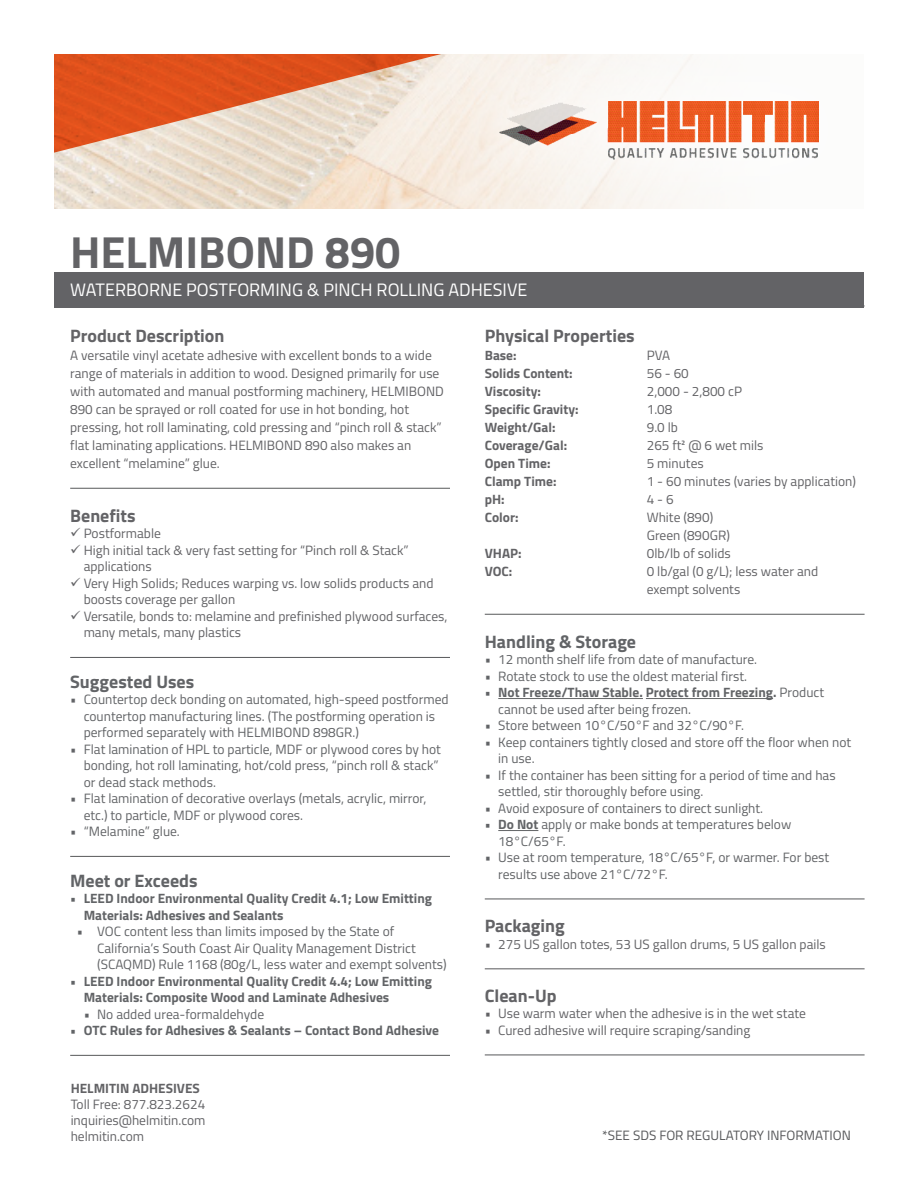
<style>
.page{position:relative;width:918px;height:1188px;background:#fff}
.page>*{position:absolute;margin:0;border:0;box-sizing:border-box;transform-origin:0 0}
.t1{font:700 45px "Cairo";color:#636366}
.t2{font:700 18px "Cairo";color:#636366}
.t3{font:700 18px "Cairo";color:#626467}
.t4{font:18px "Cairo";color:#fff}
.t5{font:13.5px/16.5px "Cairo";color:#626467}
.t6{font:13.5px/18px "Cairo";color:#636366}
.t7{font:700 13.5px/16.5px "Cairo";color:#626467}
.t8{font:700 13.5px "Cairo";color:#636366}
.t9{font:13.5px "Cairo";color:#57585a}
.s1{font-weight:400}
.s2{font-weight:700}
</style>
<div class="page">
<img style="left:54px;top:153px;width:379px;height:55px">
<svg style="left:54px;top:54px;width:379px;height:99px"></svg>
<div style="left:433px;top:28px;width:457px;height:202px;background:#fff;opacity:.75"></div>
<img style="left:500px;top:102px;width:318px;height:57px">
<hr style="left:70px;top:488px;width:380px;height:1px;background:#57585a">
<hr style="left:70px;top:657px;width:380px;height:1px;background:#57585a">
<hr style="left:70px;top:856px;width:380px;height:1px;background:#57585a">
<hr style="left:70px;top:1055px;width:380px;height:1px;background:#57585a">
<hr style="left:485px;top:614px;width:380px;height:1px;background:#57585a">
<hr style="left:485px;top:899px;width:380px;height:1px;background:#57585a">
<hr style="left:485px;top:969px;width:380px;height:1px;background:#57585a">
<hr style="left:485px;top:1055px;width:380px;height:1px;background:#57585a">
<hr style="left:485px;top:306px;width:380px;height:1px;background:#57585a">
<hr style="left:498px;top:698px;width:145px;height:1px;background:#626467">
<hr style="left:646px;top:698px;width:127px;height:1px;background:#626467">
<hr style="left:498px;top:830px;width:40px;height:1px;background:#626467">
<div style="left:54px;top:272px;width:810px;height:36px;background:#636366"></div>
<p class="t1" style="left:70px;top:216px;width:332px">HELMIBOND 890</p>
<p class="t4" style="left:70px;top:276px;width:459px">WATERBORNE POSTFORMING &amp; PINCH ROLLING ADHESIVE</p>
<p class="t2" style="left:70px;top:321px;width:156px">Product Description</p>
<p class="t6" style="left:70px;top:346px;width:375px">A versatile vinyl acetate adhesive with excellent bonds to a wide range of materials in addition to wood. Designed primarily for use with automated and manual postforming machinery, HELMIBOND 890 can be sprayed or roll coated for use in hot bonding, hot pressing, hot roll laminating, cold pressing and “pinch roll &amp; stack” flat laminating applications. HELMIBOND 890 also makes an excellent “melamine” glue.</p>
<p class="t2" style="left:70px;top:501px;width:67px">Benefits</p>
<p class="t6" style="left:84px;top:525px;width:79px">Postformable</p>
<p class="t6" style="left:84px;top:542px;width:327px;line-height:16.5px">High initial tack &amp; very fast setting for “Pinch roll &amp; Stack” applications</p>
<p class="t6" style="left:84px;top:575px;width:352px;line-height:16.5px">Very High Solids; Reduces warping vs. low solids products and boosts coverage per gallon</p>
<p class="t6" style="left:84px;top:608px;width:365px;line-height:16.5px">Versatile, bonds to: melamine and prefinished plywood surfaces, many metals, many plastics</p>
<p class="t3" style="left:70px;top:667px;width:126px">Suggested Uses</p>
<p class="t5" style="left:84px;top:691px;width:366px;text-indent:-14px">• Countertop deck bonding on automated, high-speed postformed countertop manufacturing lines. (The postforming operation is performed separately with HELMIBOND 898GR.)</p>
<p class="t5" style="left:84px;top:741px;width:359px;text-indent:-14px">• Flat lamination of HPL to particle, MDF or plywood cores by hot bonding, hot roll laminating, hot/cold press, “pinch roll &amp; stack” or dead stack methods.</p>
<p class="t5" style="left:84px;top:790px;width:344px;text-indent:-14px">• Flat lamination of decorative overlays (metals, acrylic, mirror, etc.) to particle, MDF or plywood cores.</p>
<p class="t5" style="left:70px;top:823px;width:111px">• “Melamine” glue.</p>
<p class="t3" style="left:70px;top:866px;width:129px">Meet or Exceeds</p>
<p class="t7" style="left:84px;top:890px;width:350px;text-indent:-14px">• LEED Indoor Environmental Quality Credit 4.1; Low Emitting<br>Materials: Adhesives and Sealants</p>
<p class="t5" style="left:97px;top:923px;width:351px;text-indent:-20px">• VOC content less than limits imposed by the State of<br>California’s South Coast Air Quality Management District (SCAQMD) Rule 1168 (80g/L, less water and exempt solvents)</p>
<p class="t7" style="left:84px;top:973px;width:350px;text-indent:-14px">• LEED Indoor Environmental Quality Credit 4.4; Low Emitting<br>Materials: Composite Wood and Laminate Adhesives</p>
<p class="t5" style="left:84px;top:1006px;width:182px">• No added urea-formaldehyde</p>
<p class="t7" style="left:70px;top:1022px;width:370px">• OTC Rules for Adhesives &amp; Sealants – Contact Bond Adhesive</p>
<p class="t8" style="left:71px;top:1077px;width:131px">HELMITIN ADHESIVES</p>
<p class="t6" style="left:71px;top:1096px;width:136px;line-height:16.2px;text-align:justify">Toll Free: 877.823.2624 inquiries@helmitin.com helmitin.com</p>
<p class="t2" style="left:485px;top:321px;width:151px">Physical Properties</p>
<p class="t8" style="left:485px;top:344px;width:33px">Base:</p>
<p class="t6" style="left:647px;top:346px;width:25px">PVA</p>
<p class="t8" style="left:485px;top:362px;width:89px">Solids Content:</p>
<p class="t6" style="left:647px;top:364px;width:44px">56 - 60</p>
<p class="t8" style="left:485px;top:380px;width:58px">Viscosity:</p>
<p class="t6" style="left:647px;top:382px;width:97px">2,000 - 2,800 cP</p>
<p class="t8" style="left:485px;top:398px;width:95px">Specific Gravity:</p>
<p class="t6" style="left:647px;top:400px;width:27px">1.08</p>
<p class="t8" style="left:485px;top:416px;width:72px">Weight/Gal:</p>
<p class="t6" style="left:647px;top:418px;width:33px">9.0 lb</p>
<p class="t8" style="left:485px;top:434px;width:84px">Coverage/Gal:</p>
<p class="t6" style="left:647px;top:436px;width:118px">265 ft2 @ 6 wet mils</p>
<p class="t8" style="left:485px;top:452px;width:67px">Open Time:</p>
<p class="t6" style="left:647px;top:454px;width:59px">5 minutes</p>
<p class="t8" style="left:485px;top:470px;width:73px">Clamp Time:</p>
<p class="t6" style="left:647px;top:472px;width:211px">1 - 60 minutes (varies by application)</p>
<p class="t8" style="left:485px;top:488px;width:21px">pH:</p>
<p class="t6" style="left:647px;top:490px;width:28px">4 - 6</p>
<p class="t8" style="left:485px;top:506px;width:35px">Color:</p>
<p class="t6" style="left:647px;top:508px;width:68px">White (890)</p>
<p class="t6" style="left:647px;top:526px;width:85px">Green (890GR)</p>
<p class="t8" style="left:485px;top:542px;width:38px">VHAP:</p>
<p class="t6" style="left:647px;top:544px;width:85px">0lb/lb of solids</p>
<p class="t8" style="left:485px;top:560px;width:29px">VOC:</p>
<p class="t6" style="left:647px;top:562px;width:173px">0 lb/gal (0 g/L); less water and exempt solvents</p>
<p class="t3" style="left:485px;top:627px;width:153px">Handling &amp; Storage</p>
<p class="t5" style="left:485px;top:651px;width:274px">• 12 month shelf life from date of manufacture.</p>
<p class="t5" style="left:485px;top:668px;width:264px">• Rotate stock to use the oldest material first.</p>
<p class="t7" style="left:498px;top:684px;width:327px;text-indent:-14px">• Not Freeze/Thaw Stable. Protect from Freezing. <span class="s1">Product cannot be used after being frozen.</span></p>
<p class="t5" style="left:485px;top:717px;width:261px">• Store between 10°C/50°F and 32°C/90°F.</p>
<p class="t5" style="left:498px;top:734px;width:354px;text-indent:-14px">• Keep containers tightly closed and store off the floor when not in use.</p>
<p class="t5" style="left:498px;top:767px;width:339px;text-indent:-14px">• If the container has been sitting for a period of time and has settled, stir thoroughly before using.</p>
<p class="t5" style="left:485px;top:800px;width:280px">• Avoid exposure of containers to direct sunlight.</p>
<p class="t5" style="left:498px;top:816px;width:295px;text-indent:-14px"><span class="s2">• Do Not</span> apply or make bonds at temperatures below<br>18°C/65°F.</p>
<p class="t5" style="left:498px;top:849px;width:332px;text-indent:-14px">• Use at room temperature, 18°C/65°F, or warmer. For best results use above 21°C/72°F.</p>
<p class="t2" style="left:485px;top:911px;width:82px">Packaging</p>
<p class="t6" style="left:485px;top:935px;width:343px">• 275 US gallon totes, 53 US gallon drums, 5 US gallon pails</p>
<p class="t2" style="left:485px;top:981px;width:73px">Clean-Up</p>
<p class="t6" style="left:485px;top:1005px;width:323px">• Use warm water when the adhesive is in the wet state</p>
<p class="t6" style="left:485px;top:1021px;width:267px">• Cured adhesive will require scraping/sanding</p>
<p class="t9" style="left:602px;top:1126px;width:250px">*SEE SDS FOR REGULATORY INFORMATION</p>
</div>
